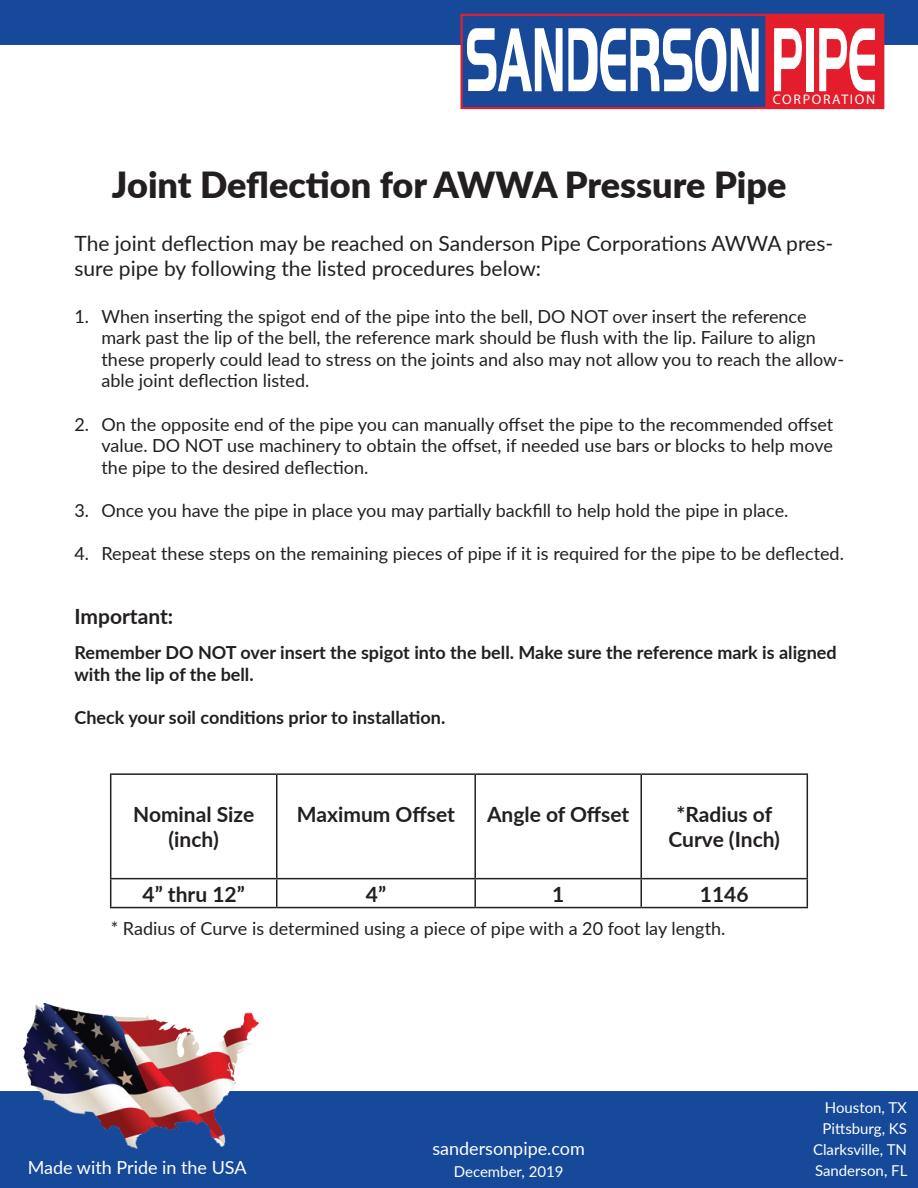
<style>
.page{position:relative;width:918px;height:1188px;background:#fff}
.page>*{position:absolute;margin:0;border:0;box-sizing:border-box;transform-origin:0 0}
.t1{font:900 36px "Lato";color:#231f20}
.t2{font:21px/25.2px "Lato";color:#231f20}
.t3{font:700 21px/25.2px "Lato";color:#231f20;text-align:center}
.t4{font:18px/21.6px "Lato";color:#231f20}
.t5{font:700 18px/21.6px "Lato";color:#231f20}
.t6{font:18px "Lato";color:#fff}
.t7{font:15px/21px "Lato";color:#fff;text-align:right}
.t8{font:13.95px "Myriad Pro";letter-spacing:.12em;color:#fff}
</style>
<div class="page">
<div style="left:0;top:0;width:918px;height:45px;background:#164999"></div>
<div style="left:462px;top:15px;width:421px;height:93px;background:#184898"></div>
<div style="left:460px;top:14px;width:424px;height:95px;border:2px solid #e41f2d"></div>
<svg style="left:467px;top:27px;width:292px;height:65px"></svg>
<div style="left:767px;top:17px;width:114px;height:89px;background:#e41d2c"></div>
<div style="left:765px;top:15px;width:118px;height:93px;border:4px solid #e41f2d"></div>
<svg style="left:774px;top:28px;width:28px;height:63px"></svg>
<svg style="left:819px;top:28px;width:56px;height:63px"></svg>
<div style="left:806px;top:28px;width:7px;height:63px;background:#fff"></div>
<svg style="left:111px;top:775px;width:696px;height:103px"></svg>
<hr style="left:110px;top:773px;width:167px;height:2px;background:#231f20">
<hr style="left:110px;top:775px;width:1px;height:103px;background:#231f20">
<hr style="left:277px;top:773px;width:198px;height:2px;background:#231f20">
<hr style="left:276px;top:775px;width:2px;height:103px;background:#231f20">
<hr style="left:475px;top:773px;width:166px;height:2px;background:#231f20">
<hr style="left:474px;top:775px;width:2px;height:103px;background:#231f20">
<hr style="left:641px;top:773px;width:167px;height:2px;background:#231f20">
<hr style="left:640px;top:775px;width:2px;height:103px;background:#231f20">
<hr style="left:807px;top:775px;width:1px;height:103px;background:#231f20">
<hr style="left:110px;top:878px;width:167px;height:1px;background:#231f20">
<svg style="left:110px;top:879px;width:1px;height:28px"></svg>
<hr style="left:277px;top:878px;width:198px;height:1px;background:#231f20">
<hr style="left:276px;top:879px;width:2px;height:28px;background:#231f20">
<hr style="left:475px;top:878px;width:166px;height:1px;background:#231f20">
<hr style="left:474px;top:879px;width:2px;height:28px;background:#231f20">
<hr style="left:641px;top:878px;width:167px;height:1px;background:#231f20">
<hr style="left:640px;top:879px;width:2px;height:28px;background:#231f20">
<svg style="left:807px;top:879px;width:1px;height:28px"></svg>
<hr style="left:110px;top:907px;width:167px;height:1px;background:#231f20">
<hr style="left:277px;top:907px;width:198px;height:1px;background:#231f20">
<hr style="left:475px;top:907px;width:166px;height:1px;background:#231f20">
<hr style="left:641px;top:907px;width:167px;height:1px;background:#231f20">
<div style="left:0;top:1092px;width:918px;height:96px;background:#164999"></div>
<img style="left:23px;top:1004px;width:235px;height:145px">
<p class="t8" style="left:773px;top:91px;width:104px">CORPORATION</p>
<h1 class="t1" style="left:112px;top:158px;width:676px">Joint Deflection for AWWA Pressure Pipe</h1>
<p class="t2" style="left:75px;top:229px;width:760px">The joint deflection may be reached on Sanderson Pipe Corporations AWWA pres&shy;sure pipe by following the listed procedures below:</p>
<p class="t4" style="left:102px;top:305px;width:744px;text-indent:-27px">1. When inserting the spigot end of the pipe into the bell, DO NOT over insert the reference mark past the lip of the bell, the reference mark should be flush with the lip. Failure to align these properly could lead to stress on the joints and also may not allow you to reach the allow&shy;able joint deflection listed.</p>
<p class="t4" style="left:102px;top:413px;width:733px;text-align:justify;text-indent:-27px">2. On the opposite end of the pipe you can manually offset the pipe to the recommended offset value. DO NOT use machinery to obtain the offset, if needed use bars or blocks to help move the pipe to the desired deflection.</p>
<p class="t4" style="left:75px;top:499px;width:715px">3. Once you have the pipe in place you may partially backfill to help hold the pipe in place.</p>
<p class="t4" style="left:75px;top:542px;width:771px">4. Repeat these steps on the remaining pieces of pipe if it is required for the pipe to be deflected.</p>
<p class="t3" style="left:75px;top:603px;width:100px">Important:</p>
<p class="t5" style="left:75px;top:641px;width:764px">Remember DO NOT over insert the spigot into the bell. Make sure the reference mark is aligned with the lip of the bell.</p>
<p class="t5" style="left:75px;top:706px;width:372px">Check your soil conditions prior to installation.</p>
<p class="t3" style="left:133px;top:801px;width:123px">Nominal Size (inch)</p>
<p class="t3" style="left:297px;top:801px;width:159px">Maximum Offset</p>
<p class="t3" style="left:487px;top:801px;width:144px">Angle of Offset</p>
<p class="t3" style="left:669px;top:801px;width:113px">*Radius of<br>Curve (Inch)</p>
<p class="t3" style="left:143px;top:880px;width:104px">4” thru 12”</p>
<p class="t3" style="left:366px;top:880px;width:22px">4”</p>
<p class="t3" style="left:552px;top:880px;width:14px">1</p>
<p class="t3" style="left:700px;top:880px;width:50px">1146</p>
<p class="t4" style="left:111px;top:917px;width:616px">* Radius of Curve is determined using a piece of pipe with a 20 foot lay length.</p>
<p class="t7" style="left:813px;top:1096px;width:95px">Houston, TX<br>Pittsburg, KS<br>Clarksville, TN</p>
<p class="t6" style="left:432px;top:1136px;width:154px">sandersonpipe.com</p>
<p class="t7" style="left:454px;top:1160px;width:111px">December, 2019</p>
<p class="t6" style="left:28px;top:1155px;width:221px">Made with Pride in the USA</p>
<p class="t7" style="left:815px;top:1159px;width:94px">Sanderson, FL</p>
</div>
